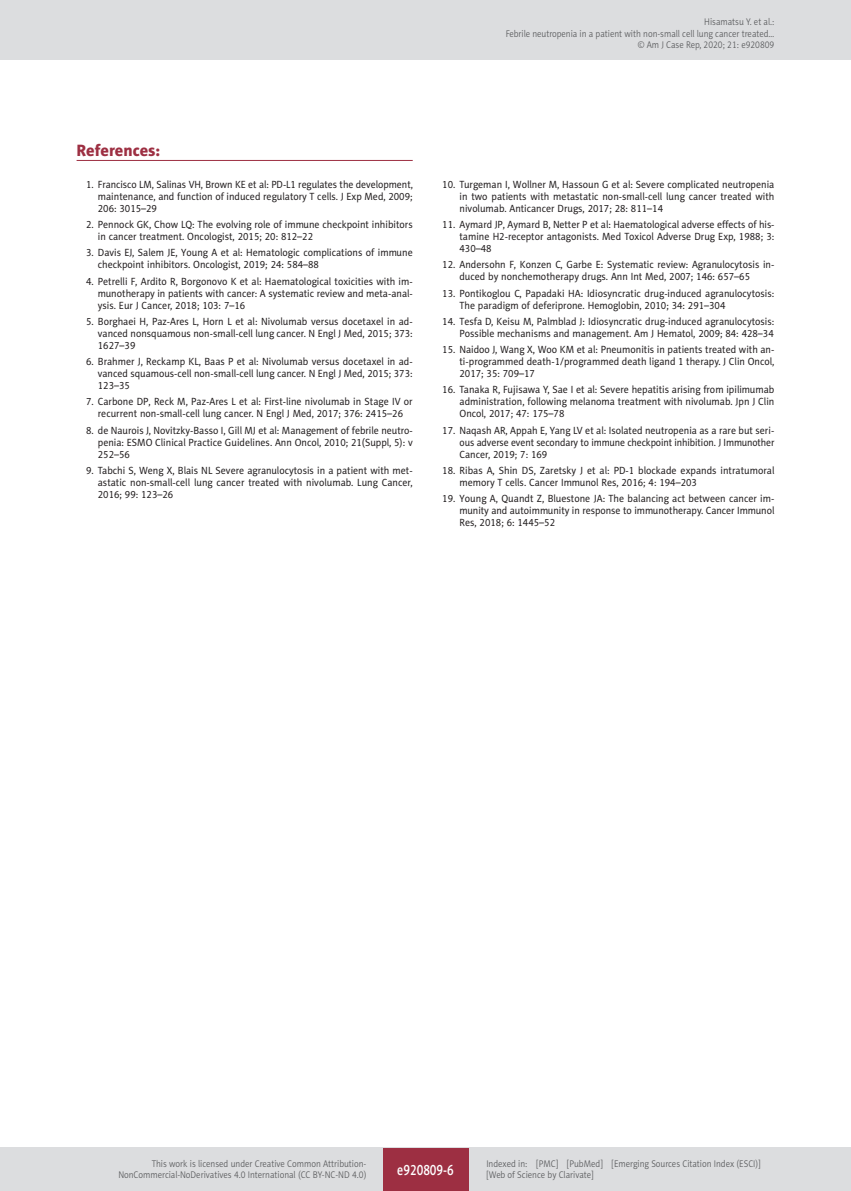
<style>
.page{position:relative;width:851px;height:1191px;background:#fff}
.page>*{position:absolute;margin:0;border:0;box-sizing:border-box;transform-origin:0 0}
.AJCR_Referencje_Tytu{font:16.5px "Naomi Sans EFN Heavy";color:#9d2f42}
.t1{font:15px "Naomi Sans EFN Medium";color:#fff;scale:.8 1}
.AJCR_Referencje_punk{font:10.5px/12px "Naomi Sans EFN";color:#231f20;text-align:justify;scale:.95 1}
.AJCR_Referencje_punk-2{font:10.5px/12px "Naomi Sans EFN";color:#231f20;text-align:justify;scale:.94 1}
.t2{font:9.75px/11.2px "Naomi Sans EFN Light";color:#57585a;text-align:right;scale:.9 1}
</style>
<div class="page">
<hr style="left:77px;top:160px;width:335px;height:1px;background:#9d2f42">
<div style="left:0;top:0;width:850px;height:60px;background:#dcdddf"></div>
<div style="left:0;top:1148px;width:850px;height:43px;background:#dcdddf"></div>
<div style="left:383px;top:1147px;width:85px;height:43px;background:#9d2f42"></div>
<p class="t2" style="left:505px;top:16px;width:300px">Hisamatsu Y. et al.:<br>Febrile neutropenia in a patient with non-small cell lung cancer treated… © Am J Case Rep, 2020; 21: e920809</p>
<p class="AJCR_Referencje_Tytu" style="left:77px;top:140px;width:85px">References:</p>
<p class="AJCR_Referencje_punk-2" style="left:98px;top:178px;width:336px;text-indent:-12px">1. Francisco LM, Salinas VH, Brown KE et al: PD-L1 regulates the development, maintenance, and function of induced regulatory T cells. J Exp Med, 2009; 206: 3015–29</p>
<p class="AJCR_Referencje_punk" style="left:98px;top:219px;width:333px;text-indent:-12px">2. Pennock GK, Chow LQ: The evolving role of immune checkpoint inhibitors in cancer treatment. Oncologist, 2015; 20: 812–22</p>
<p class="AJCR_Referencje_punk" style="left:98px;top:247px;width:333px;text-indent:-12px">3. Davis EJ, Salem JE, Young A et al: Hematologic complications of immune checkpoint inhibitors. Oncologist, 2019; 24: 584–88</p>
<p class="AJCR_Referencje_punk" style="left:98px;top:275px;width:333px;text-indent:-12px">4. Petrelli F, Ardito R, Borgonovo K et al: Haematological toxicities with im&shy;munotherapy in patients with cancer: A systematic review and meta-anal&shy;ysis. Eur J Cancer, 2018; 103: 7–16</p>
<p class="AJCR_Referencje_punk" style="left:98px;top:315px;width:333px;text-indent:-12px">5. Borghaei H, Paz-Ares L, Horn L et al: Nivolumab versus docetaxel in ad&shy;vanced nonsquamous non-small-cell lung cancer. N Engl J Med, 2015; 373:<br>1627–39</p>
<p class="AJCR_Referencje_punk" style="left:98px;top:356px;width:333px;text-indent:-12px">6. Brahmer J, Reckamp KL, Baas P et al: Nivolumab versus docetaxel in ad&shy;vanced squamous-cell non-small-cell lung cancer. N Engl J Med, 2015; 373:<br>123–35</p>
<p class="AJCR_Referencje_punk" style="left:86px;top:396px;width:345px;text-align:center">7. Carbone DP, Reck M, Paz-Ares L et al: First-line nivolumab in Stage IV or recurrent non-small-cell lung cancer. N Engl J Med, 2017; 376: 2415–26</p>
<p class="AJCR_Referencje_punk" style="left:98px;top:424px;width:333px;text-indent:-12px">8. de Naurois J, Novitzky-Basso I, Gill MJ et al: Management of febrile neutro&shy;penia: ESMO Clinical Practice Guidelines. Ann Oncol, 2010; 21(Suppl, 5): v 252–56</p>
<p class="AJCR_Referencje_punk" style="left:98px;top:464px;width:333px;text-indent:-12px">9. Tabchi S, Weng X, Blais NL Severe agranulocytosis in a patient with met&shy;astatic non-small-cell lung cancer treated with nivolumab. Lung Cancer, 2016; 99: 123–26</p>
<p class="AJCR_Referencje_punk" style="left:459px;top:178px;width:333px;text-indent:-17px">10. Turgeman I, Wollner M, Hassoun G et al: Severe complicated neutropenia in two patients with metastatic non-small-cell lung cancer treated with nivolumab. Anticancer Drugs, 2017; 28: 811–14</p>
<p class="AJCR_Referencje_punk-2" style="left:459px;top:219px;width:336px;text-indent:-17px">11. Aymard JP, Aymard B, Netter P et al: Haematological adverse effects of his&shy;tamine H2-receptor antagonists. Med Toxicol Adverse Drug Exp, 1988; 3:<br>430–48</p>
<p class="AJCR_Referencje_punk" style="left:459px;top:259px;width:333px;text-indent:-17px">12. Andersohn F, Konzen C, Garbe E: Systematic review: Agranulocytosis in&shy;duced by nonchemotherapy drugs. Ann Int Med, 2007; 146: 657–65</p>
<p class="AJCR_Referencje_punk" style="left:459px;top:287px;width:333px;text-indent:-17px">13. Pontikoglou C, Papadaki HA: Idiosyncratic drug-induced agranulocytosis:<br>The paradigm of deferiprone. Hemoglobin, 2010; 34: 291–304</p>
<p class="AJCR_Referencje_punk" style="left:442px;top:315px;width:351px;text-align:right">14. Tesfa D, Keisu M, Palmblad J: Idiosyncratic drug-induced agranulocytosis:<br>Possible mechanisms and management. Am J Hematol, 2009; 84: 428–34</p>
<p class="AJCR_Referencje_punk" style="left:459px;top:344px;width:333px;text-indent:-17px">15. Naidoo J, Wang X, Woo KM et al: Pneumonitis in patients treated with an&shy;ti-programmed death-1/programmed death ligand 1 therapy. J Clin Oncol, 2017; 35: 709–17</p>
<p class="AJCR_Referencje_punk" style="left:459px;top:384px;width:333px;text-indent:-17px">16. Tanaka R, Fujisawa Y, Sae I et al: Severe hepatitis arising from ipilimumab administration, following melanoma treatment with nivolumab. Jpn J Clin Oncol, 2017; 47: 175–78</p>
<p class="AJCR_Referencje_punk" style="left:459px;top:424px;width:333px;text-indent:-17px">17. Naqash AR, Appah E, Yang LV et al: Isolated neutropenia as a rare but seri&shy;ous adverse event secondary to immune checkpoint inhibition. J Immunother Cancer, 2019; 7: 169</p>
<p class="AJCR_Referencje_punk" style="left:459px;top:464px;width:333px;text-indent:-17px">18. Ribas A, Shin DS, Zaretsky J et al: PD-1 blockade expands intratumoral memory T cells. Cancer Immunol Res, 2016; 4: 194–203</p>
<p class="AJCR_Referencje_punk" style="left:459px;top:493px;width:333px;text-indent:-17px">19. Young A, Quandt Z, Bluestone JA: The balancing act between cancer im&shy;munity and autoimmunity in response to immunotherapy. Cancer Immunol Res, 2018; 6: 1445–52</p>
<p class="t2" style="left:118px;top:1158px;width:277px">This work is licensed under Creative Common Attribution-<br>NonCommercial-NoDerivatives 4.0 International (CC BY-NC-ND 4.0)</p>
<h2 class="t1" style="left:397px;top:1160px;width:72px">e920809-6</h2>
<p class="t2" style="left:486px;top:1158px;width:306px;text-align:left">Indexed in: [PMC] [PubMed] [Emerging Sources Citation Index (ESCI)] [Web of Science by Clarivate]</p>
</div>
